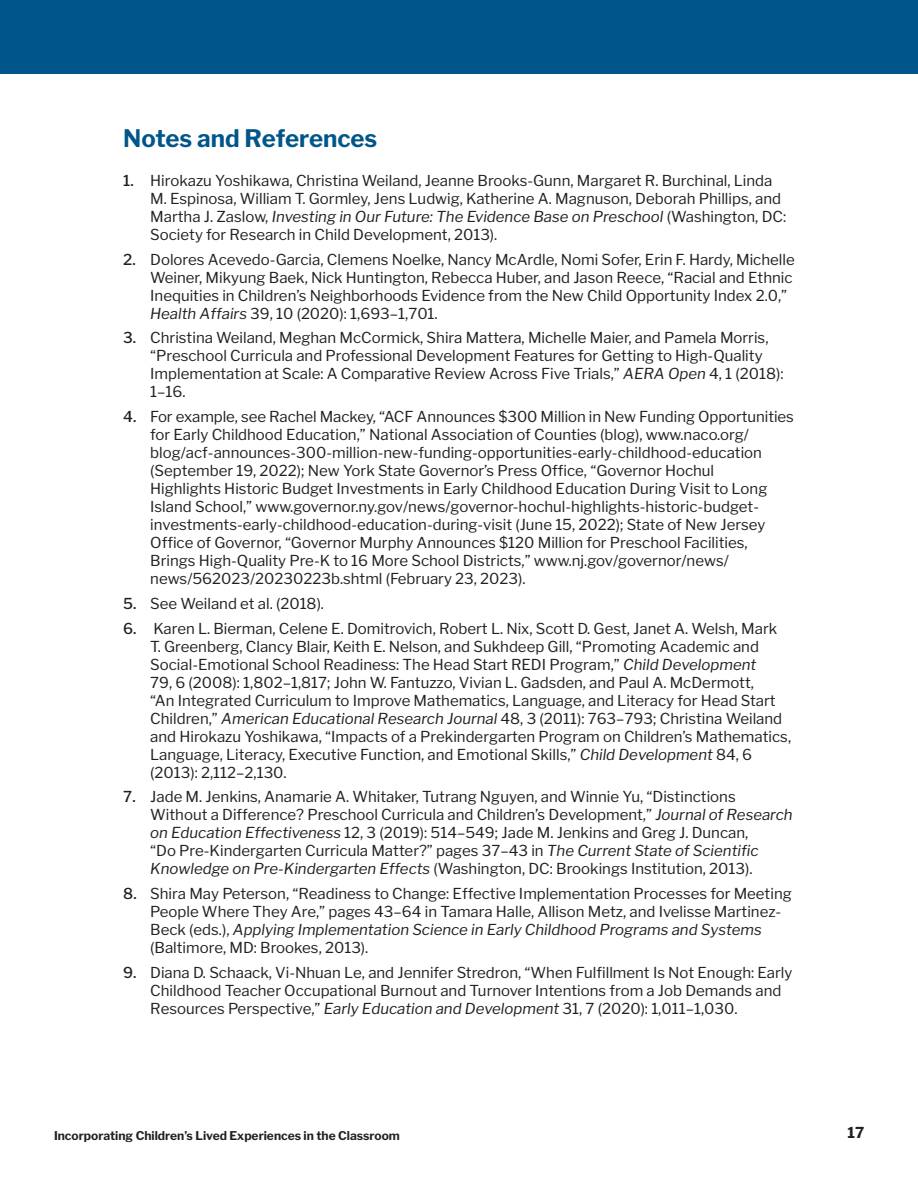
<style>
.page{position:relative;width:918px;height:1188px;background:#fff}
.page>*{position:absolute;margin:0;border:0;box-sizing:border-box;transform-origin:0 0}
.Subhead_A{font:700 24px "Libre Franklin";color:#00568a}
.End_Notes{font:15px/18px "Libre Franklin";color:#231f20}
.t1{font:700 15px "Libre Franklin";color:#231f20}
.t2{font:700 12px "Libre Franklin";color:#231f20}
.s1{font-weight:500}
.s2{font-style:italic}
</style>
<div class="page">
<div style="left:0;top:0;width:918px;height:74px;background:#00568a"></div>
<p class="Subhead_A" style="left:123px;top:124px;width:256px">Notes and References</p>
<p class="End_Notes" style="left:150px;top:172px;width:638px;text-indent:-27px"><span class="s1">1.</span> Hirokazu Yoshikawa, Christina Weiland, Jeanne Brooks-Gunn, Margaret R. Burchinal, Linda M. Espinosa, William T. Gormley, Jens Ludwig, Katherine A. Magnuson, Deborah Phillips, and Martha J. Zaslow, <span class="s2">Investing in Our Future: The Evidence Base on Preschool</span> (Washington, DC:<br>Society for Research in Child Development, 2013).</p>
<p class="End_Notes" style="left:150px;top:250px;width:646px;text-indent:-27px"><span class="s1">2.</span> Dolores Acevedo-Garcia, Clemens Noelke, Nancy McArdle, Nomi Sofer, Erin F. Hardy, Michelle Weiner, Mikyung Baek, Nick Huntington, Rebecca Huber, and Jason Reece, “Racial and Ethnic Inequities in Children’s Neighborhoods Evidence from the New Child Opportunity Index 2.0,” <span class="s2">Health Affairs</span> 39, 10 (2020): 1,693–1,701.</p>
<p class="End_Notes" style="left:150px;top:329px;width:635px;text-indent:-27px"><span class="s1">3.</span> Christina Weiland, Meghan McCormick, Shira Mattera, Michelle Maier, and Pamela Morris, “Preschool Curricula and Professional Development Features for Getting to High-Quality Implementation at Scale: A Comparative Review Across Five Trials,” <span class="s2">AERA Open</span> 4, 1 (2018):<br>1–16.</p>
<p class="End_Notes" style="left:150px;top:408px;width:645px;text-indent:-27px"><span class="s1">4.</span> For example, see Rachel Mackey, “ACF Announces $300 Million in New Funding Opportunities for Early Childhood Education,” National Association of Counties (blog), www.naco.org/ blog/acf-announces-300-million-new-funding-opportunities-early-childhood-education (September 19, 2022); New York State Governor’s Press Office, “Governor Hochul<br>Highlights Historic Budget Investments in Early Childhood Education During Visit to Long Island School,” www.governor.ny.gov/news/governor-hochul-highlights-historic-budget&shy;investments-early-childhood-education-during-visit (June 15, 2022); State of New Jersey Office of Governor, “Governor Murphy Announces $120 Million for Preschool Facilities, Brings High-Quality Pre-K to 16 More School Districts,” www.nj.gov/governor/news/ news/562023/20230223b.shtml (February 23, 2023).</p>
<p class="End_Notes" style="left:123px;top:595px;width:202px"><span class="s1">5.</span> See Weiland et al. (2018).</p>
<p class="End_Notes" style="left:150px;top:619px;width:642px;text-indent:-27px"><span class="s1">6.</span> Karen L. Bierman, Celene E. Domitrovich, Robert L. Nix, Scott D. Gest, Janet A. Welsh, Mark T. Greenberg, Clancy Blair, Keith E. Nelson, and Sukhdeep Gill, “Promoting Academic and Social-Emotional School Readiness: The Head Start REDI Program,” <span class="s2">Child Development<br></span>79, 6 (2008): 1,802–1,817; John W. Fantuzzo, Vivian L. Gadsden, and Paul A. McDermott,<br>“An Integrated Curriculum to Improve Mathematics, Language, and Literacy for Head Start Children,” <span class="s2">American Educational Research Journal</span> 48, 3 (2011): 763–793; Christina Weiland and Hirokazu Yoshikawa, “Impacts of a Prekindergarten Program on Children’s Mathematics, Language, Literacy, Executive Function, and Emotional Skills,” <span class="s2">Child Development</span> 84, 6 (2013): 2,112–2,130.</p>
<p class="End_Notes" style="left:150px;top:788px;width:644px;text-indent:-27px"><span class="s1">7.</span> Jade M. Jenkins, Anamarie A. Whitaker, Tutrang Nguyen, and Winnie Yu, “Distinctions Without a Difference? Preschool Curricula and Children’s Development,” <span class="s2">Journal of Research on Education Effectiveness</span> 12, 3 (2019): 514–549; Jade M. Jenkins and Greg J. Duncan,<br>“Do Pre-Kindergarten Curricula Matter?” pages 37–43 in <span class="s2">The Current State of Scientific Knowledge on Pre-Kindergarten Effects</span> (Washington, DC: Brookings Institution, 2013).</p>
<p class="End_Notes" style="left:150px;top:885px;width:643px;text-indent:-27px"><span class="s1">8.</span> Shira May Peterson, “Readiness to Change: Effective Implementation Processes for Meeting People Where They Are,” pages 43–64 in Tamara Halle, Allison Metz, and Ivelisse Martinez-Beck (eds.), <span class="s2">Applying Implementation Science in Early Childhood Programs and Systems </span>(Baltimore, MD: Brookes, 2013).</p>
<p class="End_Notes" style="left:150px;top:964px;width:644px;text-indent:-27px"><span class="s1">9.</span> Diana D. Schaack, Vi-Nhuan Le, and Jennifer Stredron, “When Fulfillment Is Not Enough: Early<br>Childhood Teacher Occupational Burnout and Turnover Intentions from a Job Demands and<br>Resources Perspective,” <span class="s2">Early Education and Development</span> 31, 7 (2020): 1,011–1,030.</p>
<p class="t2" style="left:54px;top:1128px;width:347px">Incorporating Children’s Lived Experiences in the Classroom</p>
<p class="t1" style="left:847px;top:1124px;width:18px">17</p>
</div>
